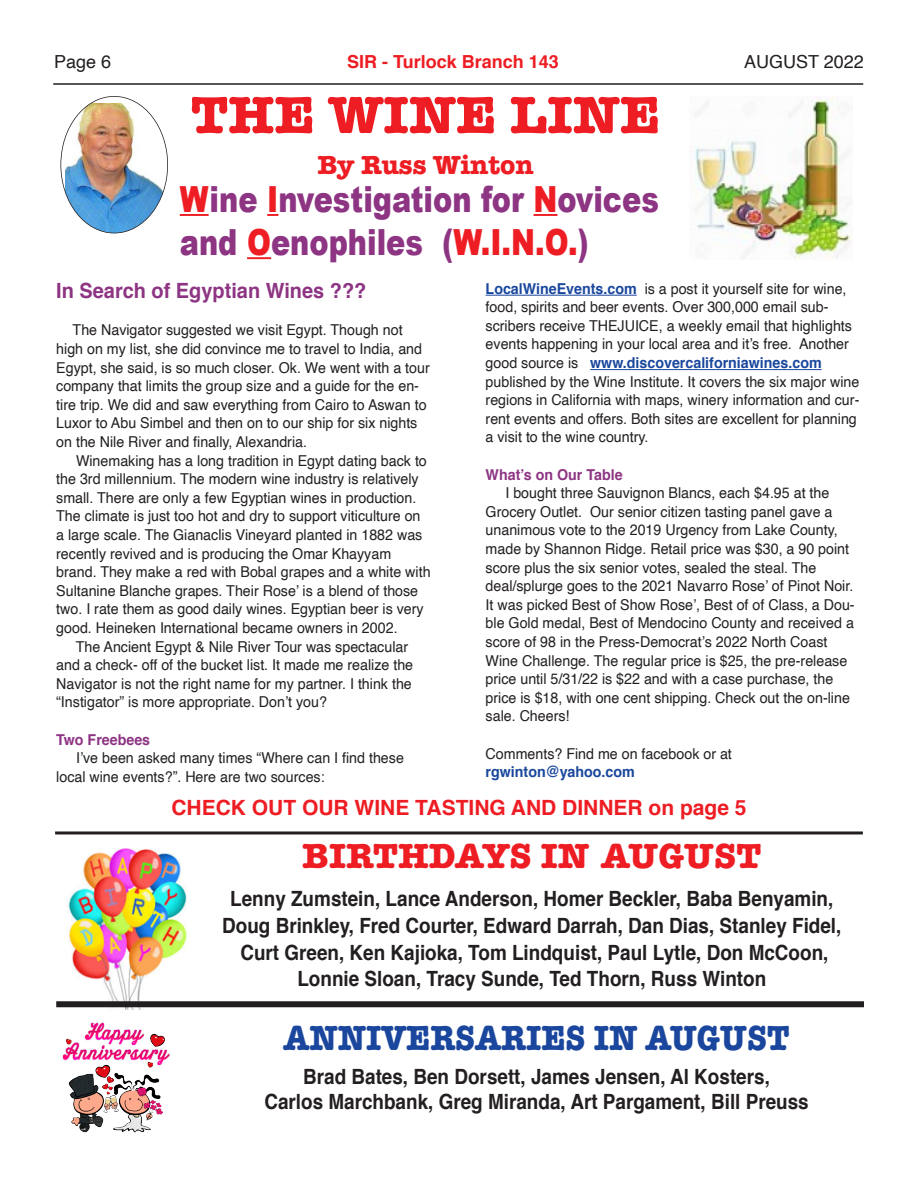
<style>
.page{position:relative;width:918px;height:1188px;background:#fff}
.page>*{position:absolute;margin:0;border:0;box-sizing:border-box;transform-origin:0 0}
.t1{font:700 54px "American Typewriter";color:#ee1d23}
.t2{font:900 36px/43.2px "Arial";color:#8d3483;scale:.8 1}
.t3{font:700 36px "American Typewriter";color:#1a479d;scale:.9 1}
.t4{font:700 36px "American Typewriter";color:#ee1d23}
.t5{font:700 27px "American Typewriter";color:#ee1d23}
.t6{font:700 21px/26.7px "Helvetica";color:#231f20;text-align:center;scale:.9 1}
.t7{font:700 21px "Helvetica";color:#ee1d23}
.t8{font:700 21px "Helvetica";color:#8d3483;scale:.95 1}
.t9{font:700 18px "Helvetica";color:#ee1d23}
.t10{font:18px "Helvetica";color:#231f20}
.t11{font:15px/18.6px "Helvetica";color:#231f20;scale:.95 1}
.t12{font:700 15px "Helvetica";color:#8d3483;scale:.95 1}
.t13{font:700 15px "Helvetica";color:#1a479d;scale:.95 1}
.s1{color:#ee1d23}
.s2{font-weight:700;color:#1a479d}
</style>
<div class="page">
<hr style="left:53px;top:83px;width:810px;height:2px;background:#231f20">
<hr style="left:55px;top:831px;width:808px;height:3px;background:#231f20">
<hr style="left:486px;top:295px;width:151px;height:1px;background:#1a479d">
<hr style="left:590px;top:369px;width:232px;height:1px;background:#1a479d">
<svg style="left:61px;top:96px;width:107px;height:137px"></svg>
<img style="left:65px;top:104px;width:99px;height:129px">
<div style="left:60px;top:96px;width:108px;height:137px;border:2px solid #231f20;border-radius:50%"></div>
<img style="left:66px;top:848px;width:124px;height:162px">
<img style="left:62px;top:1022px;width:108px;height:110px">
<hr style="left:180px;top:214px;width:29px;height:2px;background:#ee1d23">
<svg style="left:267px;top:214px;width:11px;height:2px"></svg>
<hr style="left:534px;top:214px;width:24px;height:2px;background:#ee1d23">
<hr style="left:247px;top:257px;width:24px;height:2px;background:#ee1d23">
<img style="left:695px;top:96px;width:157px;height:163px">
<div style="left:56px;top:1001px;width:808px;height:6px;background:#231f20"></div>
<p class="t10" style="left:54px;top:54px;width:59px">Page 6</p>
<p class="t9" style="left:347px;top:54px;width:213px">SIR - Turlock Branch 143</p>
<p class="t10" style="left:744px;top:54px;width:121px">AUGUST 2022</p>
<h1 class="t1" style="left:191px;top:82px;width:471px">THE WINE LINE</h1>
<h3 class="t5" style="left:318px;top:148px;width:218px">By Russ Winton</h3>
<h2 class="t2" style="left:180px;top:176px;width:600px"><span class="s1">W</span>ine <span class="s1">I</span>nvestigation for <span class="s1">N</span>ovices and <span class="s1">O</span>enophiles (<span class="s1">W.I.N.O.</span>)</h2>
<h3 class="t8" style="left:56px;top:282px;width:328px">In Search of Egyptian Wines ???</h3>
<p class="t11" style="left:56px;top:322px;width:395px;text-indent:16px">The Navigator suggested we visit Egypt. Though not high on my list, she did convince me to travel to India, and Egypt, she said, is so much closer. Ok. We went with a tour company that limits the group size and a guide for the en&shy;tire trip. We did and saw everything from Cairo to Aswan to Luxor to Abu Simbel and then on to our ship for six nights on the Nile River and finally, Alexandria.</p>
<p class="t11" style="left:56px;top:452px;width:396px;text-indent:20px">Winemaking has a long tradition in Egypt dating back to the 3rd millennium. The modern wine industry is relatively small. There are only a few Egyptian wines in production.<br>The climate is just too hot and dry to support viticulture on a large scale. The Gianaclis Vineyard planted in 1882 was recently revived and is producing the Omar Khayyam brand. They make a red with Bobal grapes and a white with Sultanine Blanche grapes. Their Rose’ is a blend of those two. I rate them as good daily wines. Egyptian beer is very good. Heineken International became owners in 2002.</p>
<p class="t11" style="left:56px;top:638px;width:377px;text-indent:20px">The Ancient Egypt &amp; Nile River Tour was spectacular and a check- off of the bucket list. It made me realize the Navigator is not the right name for my partner. I think the “Instigator” is more appropriate. Don’t you?</p>
<p class="t12" style="left:56px;top:733px;width:100px">Two Freebees</p>
<p class="t11" style="left:56px;top:750px;width:367px;text-indent:20px">I’ve been asked many times “Where can I find these local wine events?”. Here are two sources:</p>
<p class="t11" style="left:486px;top:280px;width:395px"><span class="s2">LocalWineEvents.com</span> is a post it yourself site for wine, food, spirits and beer events. Over 300,000 email sub&shy;scribers receive THEJUICE, a weekly email that highlights events happening in your local area and it’s free. Another good source is <span class="s2">www.discovercaliforniawines.com </span>published by the Wine Institute. It covers the six major wine regions in California with maps, winery information and cur&shy;rent events and offers. Both sites are excellent for planning a visit to the wine country.</p>
<p class="t12" style="left:486px;top:468px;width:146px">What’s on Our Table</p>
<p class="t11" style="left:486px;top:485px;width:390px;text-indent:20px">I bought three Sauvignon Blancs, each $4.95 at the Grocery Outlet. Our senior citizen tasting panel gave a unanimous vote to the 2019 Urgency from Lake County, made by Shannon Ridge. Retail price was $30, a 90 point score plus the six senior votes, sealed the steal. The deal/splurge goes to the 2021 Navarro Rose’ of Pinot Noir.<br>It was picked Best of Show Rose’, Best of of Class, a Dou&shy;ble Gold medal, Best of Mendocino County and received a score of 98 in the Press-Democrat’s 2022 North Coast Wine Challenge. The regular price is $25, the pre-release price until 5/31/22 is $22 and with a case purchase, the price is $18, with one cent shipping. Check out the on-line sale. Cheers!</p>
<p class="t11" style="left:486px;top:745px;width:261px">Comments? Find me on facebook or at</p>
<p class="t13" style="left:486px;top:766px;width:159px">rgwinton@yahoo.com</p>
<h3 class="t7" style="left:171px;top:798px;width:577px">CHECK OUT OUR WINE TASTING AND DINNER on page 5</h3>
<h2 class="t4" style="left:302px;top:834px;width:461px">BIRTHDAYS IN AUGUST</h2>
<p class="t6" style="left:222px;top:887px;width:690px">Lenny Zumstein, Lance Anderson, Homer Beckler, Baba Benyamin, Doug Brinkley, Fred Courter, Edward Darrah, Dan Dias, Stanley Fidel, Curt Green, Ken Kajioka, Tom Lindquist, Paul Lytle, Don McCoon, Lonnie Sloan, Tracy Sunde, Ted Thorn, Russ Winton</p>
<h2 class="t3" style="left:284px;top:1015px;width:564px">ANNIVERSARIES IN AUGUST</h2>
<h3 class="t6" style="left:264px;top:1066px;width:606px;line-height:25.2px">Brad Bates, Ben Dorsett, James Jensen, Al Kosters,<br>Carlos Marchbank, Greg Miranda, Art Pargament, Bill Preuss</h3>
</div>
